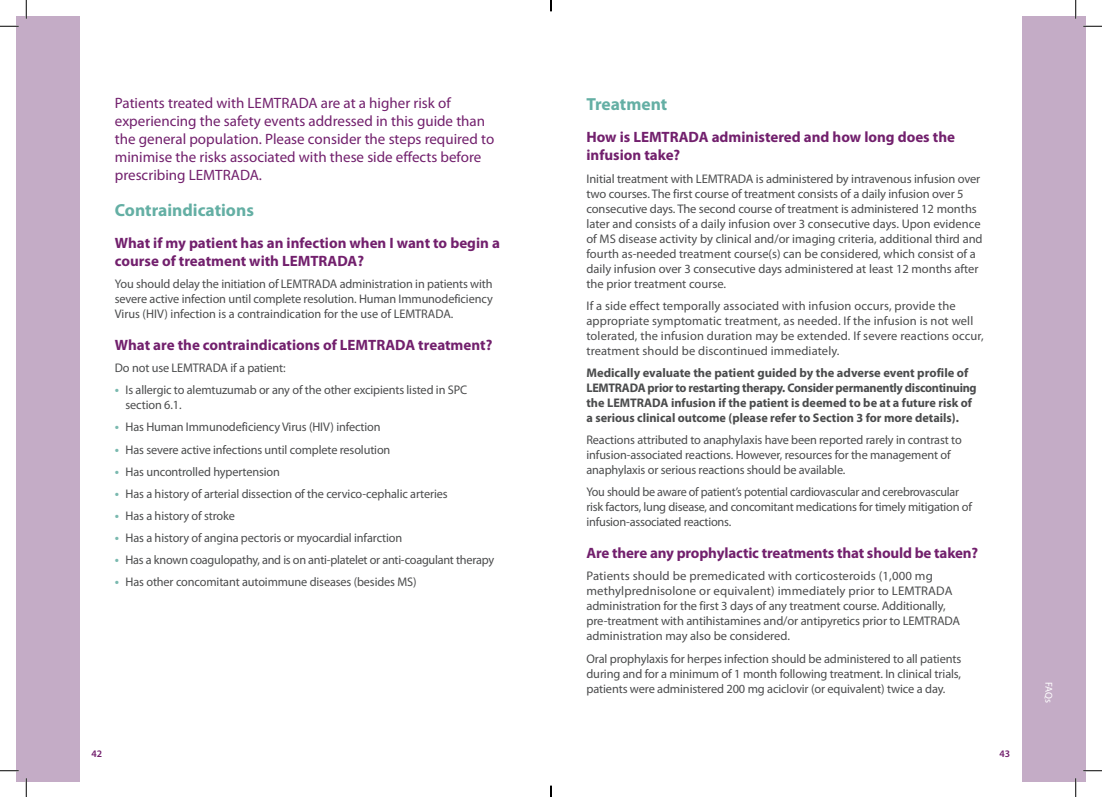
<style>
.page{position:relative;width:1102px;height:797px;background:#fff}
.page>*{position:absolute;margin:0;border:0;box-sizing:border-box;transform-origin:0 0}
.t1{font:700 17.5px "Myriad Pro";color:#64afa4}
.t2{font:700 15px/18px "Myriad Pro";color:#72206d}
.t3{font:15px/18px "Myriad Pro";color:#72206d}
.t4{font:12.5px/15px "Myriad Pro";letter-spacing:-.01em;color:#4b4c4d}
.t5{font:700 12.5px/15px "Myriad Pro";color:#4b4c4d}
.t6{font:12.5px/15px "Myriad Pro";letter-spacing:.01em;color:#4b4c4d}
.t7{font:600 10px "Myriad Pro";color:#72206d}
.t8{font:10px "Myriad Pro";color:#fff}
.s1{font-weight:600;font-size:13.75px;color:#7ab9af}
</style>
<div class="page">
<div style="left:1022px;top:16px;width:64px;height:765px;background:#c4acc6"></div>
<div style="left:16px;top:16px;width:63px;height:765px;background:#c4acc6"></div>
<svg style="left:0;top:25px;width:19px;height:2px"></svg>
<svg style="left:1083px;top:25px;width:18px;height:2px"></svg>
<svg style="left:0;top:770px;width:19px;height:1px"></svg>
<svg style="left:1083px;top:770px;width:18px;height:1px"></svg>
<svg style="left:25px;top:0;width:2px;height:19px"></svg>
<svg style="left:25px;top:778px;width:2px;height:19px"></svg>
<svg style="left:1075px;top:0;width:1px;height:19px"></svg>
<svg style="left:1074px;top:778px;width:2px;height:19px"></svg>
<svg style="left:550px;top:785px;width:1px;height:12px"></svg>
<p class="t3" style="left:115px;top:94px;width:381px">Patients treated with LEMTRADA are at a higher risk of experiencing the safety events addressed in this guide than the general population. Please consider the steps required to minimise the risks associated with these side effects before prescribing LEMTRADA.</p>
<p class="t1" style="left:115px;top:198px;width:140px">Contraindications</p>
<p class="t2" style="left:115px;top:233px;width:386px">What if my patient has an infection when I want to begin a course of treatment with LEMTRADA?</p>
<p class="t4" style="left:115px;top:276px;width:379px;text-align:justify">You should delay the initiation of LEMTRADA administration in patients with severe active infection until complete resolution. Human Immunodeficiency Virus (HIV) infection is a contraindication for the use of LEMTRADA.</p>
<p class="t2" style="left:115px;top:335px;width:379px">What are the contraindications of LEMTRADA treatment?</p>
<p class="t4" style="left:115px;top:360px;width:172px">Do not use LEMTRADA if a patient:</p>
<p class="t4" style="left:125px;top:382px;width:343px;text-indent:-11px"><span class="s1">•</span> Is allergic to alemtuzumab or any of the other excipients listed in SPC section 6.1.</p>
<p class="t4" style="left:115px;top:419px;width:267px"><span class="s1">•</span> Has Human Immunodeficiency Virus (HIV) infection</p>
<p class="t4" style="left:115px;top:441px;width:277px"><span class="s1">•</span> Has severe active infections until complete resolution</p>
<p class="t4" style="left:115px;top:464px;width:167px"><span class="s1">•</span> Has uncontrolled hypertension</p>
<p class="t4" style="left:115px;top:486px;width:334px"><span class="s1">•</span> Has a history of arterial dissection of the cervico-cephalic arteries</p>
<p class="t4" style="left:115px;top:508px;width:121px"><span class="s1">•</span> Has a history of stroke</p>
<p class="t4" style="left:115px;top:530px;width:289px"><span class="s1">•</span> Has a history of angina pectoris or myocardial infarction</p>
<p class="t4" style="left:115px;top:552px;width:381px"><span class="s1">•</span> Has a known coagulopathy, and is on anti-platelet or anti-coagulant therapy</p>
<p class="t4" style="left:115px;top:574px;width:303px"><span class="s1">•</span> Has other concomitant autoimmune diseases (besides MS)</p>
<p class="t1" style="left:586px;top:93px;width:82px">Treatment</p>
<p class="t2" style="left:586px;top:128px;width:370px">How is LEMTRADA administered and how long does the infusion take?</p>
<p class="t4" style="left:586px;top:171px;width:398px">Initial treatment with LEMTRADA is administered by intravenous infusion over two courses. The first course of treatment consists of a daily infusion over 5 consecutive days. The second course of treatment is administered 12 months later and consists of a daily infusion over 3 consecutive days. Upon evidence of MS disease activity by clinical and/or imaging criteria, additional third and fourth as-needed treatment course(s) can be considered, which consist of a daily infusion over 3 consecutive days administered at least 12 months after the prior treatment course.</p>
<p class="t6" style="left:586px;top:298px;width:399px">If a side effect temporally associated with infusion occurs, provide the appropriate symptomatic treatment, as needed. If the infusion is not well tolerated, the infusion duration may be extended. If severe reactions occur, treatment should be discontinued immediately.</p>
<p class="t5" style="left:586px;top:365px;width:392px">Medically evaluate the patient guided by the adverse event profile of LEMTRADA prior to restarting therapy. Consider permanently discontinuing the LEMTRADA infusion if the patient is deemed to be at a future risk of a serious clinical outcome (please refer to Section 3 for more details).</p>
<p class="t4" style="left:586px;top:432px;width:377px">Reactions attributed to anaphylaxis have been reported rarely in contrast to infusion-associated reactions. However, resources for the management of anaphylaxis or serious reactions should be available.</p>
<p class="t4" style="left:586px;top:484px;width:387px">You should be aware of patient’s potential cardiovascular and cerebrovascular risk factors, lung disease, and concomitant medications for timely mitigation of infusion-associated reactions.</p>
<p class="t2" style="left:586px;top:543px;width:393px">Are there any prophylactic treatments that should be taken?</p>
<p class="t4" style="left:586px;top:568px;width:375px">Patients should be premedicated with corticosteroids (1,000 mg methylprednisolone or equivalent) immediately prior to LEMTRADA administration for the first 3 days of any treatment course. Additionally, pre-treatment with antihistamines and/or antipyretics prior to LEMTRADA administration may also be considered.</p>
<p class="t4" style="left:586px;top:650px;width:376px;text-align:justify">Oral prophylaxis for herpes infection should be administered to all patients during and for a minimum of 1 month following treatment. In clinical trials, patients were administered 200 mg aciclovir (or equivalent) twice a day.</p>
<p class="t7" style="left:91px;top:747px;width:12px">42</p>
<p class="t7" style="left:999px;top:747px;width:12px">43</p>
<p class="t8" style="left:1054px;top:682px;width:22px;rotate:90deg">FAQs</p>
</div>
